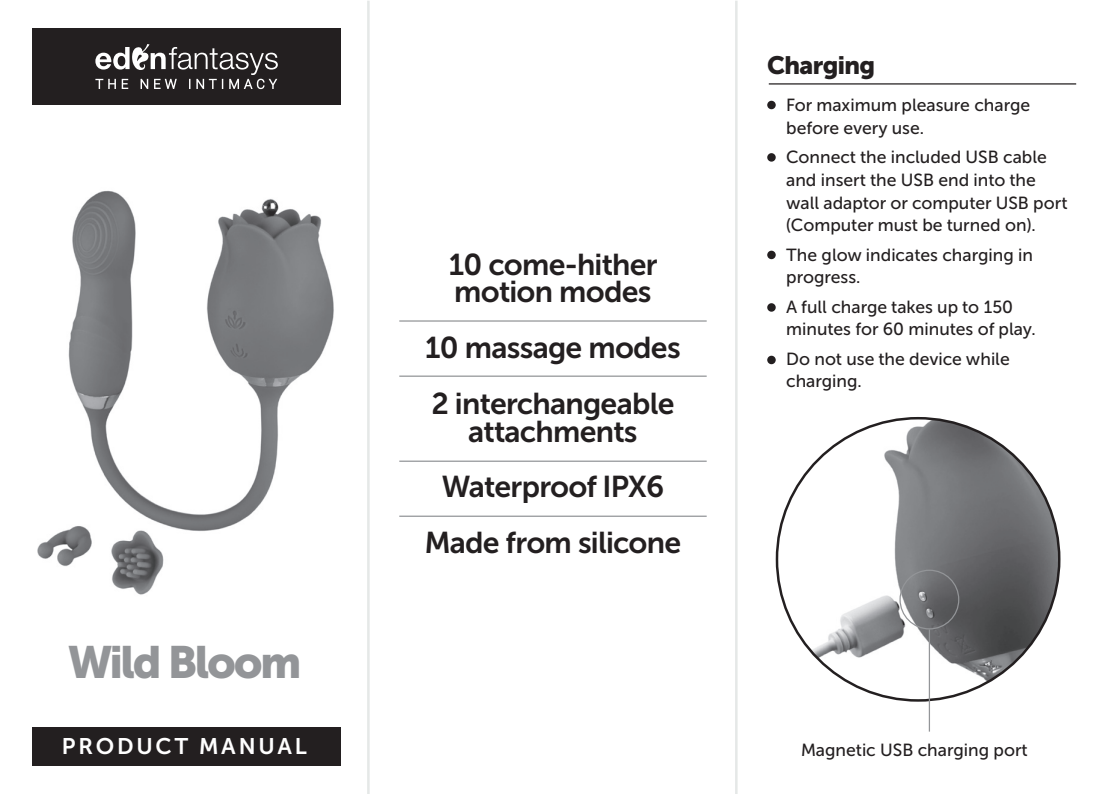
<style>
.page{position:relative;width:1106px;height:794px;background:#fff}
.page>*{position:absolute;margin:0;border:0;box-sizing:border-box;transform-origin:0 0}
.t1{font:45px "Museo Sans Cyrl 900";letter-spacing:-.05em;color:#939598}
.t2{font:30px/55.8px "Museo Sans Cyrl 700";letter-spacing:-.025em;color:#231f20}
.t3{font:25px "Museo Sans Cyrl 900";letter-spacing:-.025em;color:#231f20}
.t4{font:22.5px "Museo Sans Cyrl 700";letter-spacing:.125em;color:#fff}
.t5{font:17.5px/22.5px "Museo Sans Cyrl 500";color:#231f20}
</style>
<div class="page">
<div style="left:32px;top:28px;width:309px;height:77px;background:#231f20"></div>
<svg style="left:95px;top:44px;width:183px;height:45px"></svg>
<div style="left:32px;top:726px;width:309px;height:39px;background:#231f20"></div>
<hr style="left:399px;top:320px;width:307px;height:2px;background:#939598">
<hr style="left:399px;top:375px;width:307px;height:2px;background:#939598">
<hr style="left:399px;top:460px;width:307px;height:2px;background:#939598">
<hr style="left:768px;top:83px;width:308px;height:2px;background:#231f20">
<div style="left:767px;top:153px;width:8px;height:9px;background:#231f20;border-radius:50%"></div>
<div style="left:767px;top:251px;width:8px;height:8px;background:#231f20;border-radius:50%"></div>
<div style="left:767px;top:303px;width:8px;height:9px;background:#231f20;border-radius:50%"></div>
<div style="left:767px;top:101px;width:8px;height:8px;background:#231f20;border-radius:50%"></div>
<img style="left:37px;top:190px;width:297px;height:405px">
<img style="left:778px;top:418px;width:281px;height:282px">
<hr style="left:928px;top:629px;width:2px;height:102px;background:#939598">
<div style="left:899px;top:569px;width:60px;height:60px;border:1px solid #939598;border-radius:50%"></div>
<hr style="left:367px;top:1px;width:2px;height:793px;background:#e5e8e7">
<hr style="left:735px;top:1px;width:2px;height:793px;background:#e5e8e7">
<div style="left:767px;top:356px;width:8px;height:8px;background:#231f20;border-radius:50%"></div>
<hr style="left:399px;top:515px;width:307px;height:2px;background:#939598">
<h1 class="t1" style="left:68px;top:636px;width:235px">Wild Bloom</h1>
<p class="t4" style="left:62px;top:734px;width:246px">PRODUCT MANUAL</p>
<h2 class="t2" style="left:449px;top:251px;width:210px;line-height:27.5px">10 come-hither motion modes</h2>
<h2 class="t2" style="left:425px;top:320px;width:257px">10 massage modes<br>2 interchangeable</h2>
<h2 class="t2" style="left:425px;top:403px;width:258px;text-align:center">attachments<br>Waterproof IPX6<br>Made from silicone</h2>
<h3 class="t3" style="left:767px;top:51px;width:109px">Charging</h3>
<p class="t5" style="left:786px;top:94px;width:245px">For maximum pleasure charge before every use.</p>
<p class="t5" style="left:786px;top:146px;width:283px">Connect the included USB cable and insert the USB end into the wall adaptor or computer USB port (Computer must be turned on).</p>
<p class="t5" style="left:786px;top:243px;width:248px">The glow indicates charging in progress.</p>
<p class="t5" style="left:786px;top:295px;width:251px">A full charge takes up to 150 minutes for 60 minutes of play.</p>
<p class="t5" style="left:786px;top:348px;width:225px">Do not use the device while charging.</p>
<p class="t5" style="left:801px;top:739px;width:228px">Magnetic USB charging port</p>
</div>
